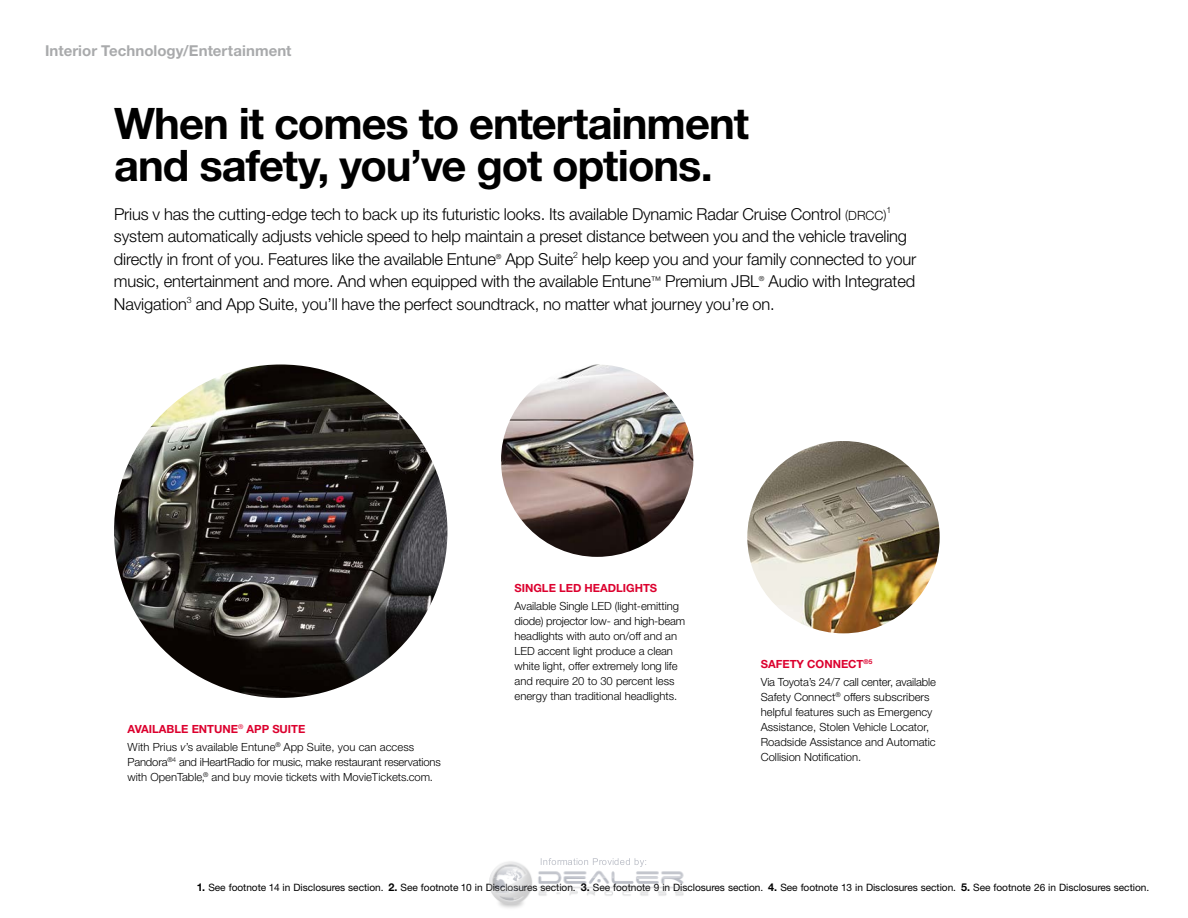
<style>
.page{position:relative;width:1188px;height:918px;background:#fff}
.page>*{position:absolute;margin:0;border:0;box-sizing:border-box;transform-origin:0 0}
.t1{font:700 43.5px/42px "Helvetica Neue LT Std";letter-spacing:-.025em;color:#000}
.t2{font:300 16.5px/22.5px "Helvetica Neue LT Std";letter-spacing:-.01em;color:#000}
.t3{font:700 15px "Helvetica Neue LT Std";letter-spacing:.005em;color:#a9aaac}
.t4{font:300 11.25px/15px "Helvetica Neue LT Std";color:#000}
.t5{font:700 11.25px "Helvetica Neue LT Std";color:#dc002e}
.t6{font:10.2px "Helvetica Neue LT Std";letter-spacing:-.005em;color:#000}
.t7{font:300 7.05px "Helvetica Neue LT Std";color:#000}
.s1{font-size:12.75px}
.s2{font-weight:700;color:#dc002e}
.s3{font-style:italic}
.s4{font-weight:700;font-size:10.8px}
</style>
<div class="page">
<img style="left:747px;top:441px;width:193px;height:192px;border-radius:96px">
<img style="left:114px;top:364px;width:333px;height:334px;border-radius:167px">
<img style="left:501px;top:364px;width:192px;height:193px;border-radius:96px">
<img style="left:489px;top:858px;width:195px;height:50px">
<h3 class="t3" style="left:45px;top:41px;width:248px">Interior Technology/Entertainment</h3>
<h1 class="t1" style="left:114px;top:102px;width:636px">When it comes to entertainment and safety, you’ve got options.</h1>
<p class="t2" style="left:114px;top:202px;width:795px">Prius v has the cutting-edge tech to back up its futuristic looks. Its available Dynamic Radar Cruise Control <span class="s1">(DRCC)</span><sup>1 </sup>system automatically adjusts vehicle speed to help maintain a preset distance between you and the vehicle traveling directly in front of you. Features like the available Entune</p>
<h2 class="t2" style="left:114px;top:247px;width:804px;text-indent:391px">App Suite<sup>2</sup> help keep you and your family connected to your music, entertainment and more. And when equipped with the available Entune<sup>™</sup> Premium JBL</h2>
<p class="t7" style="left:496px;top:252px;width:7px">®</p>
<h2 class="t2" style="left:114px;top:270px;width:803px;text-indent:654px">Audio with Integrated<br>Navigation<sup>3</sup> and App Suite, you’ll have the perfect soundtrack, no matter what journey you’re on.</h2>
<p class="t7" style="left:759px;top:274px;width:7px">®</p>
<p class="t4" style="left:128px;top:720px;width:288px;line-height:18px"><span class="s2">AVAILABLE ENTUNE</span><sup>®</sup> <span class="s2">APP SUITE<br></span>With Prius <span class="s3">v</span>’s available Entune<sup>®</sup> App Suite, you can access</p>
<p class="t4" style="left:127px;top:754px;width:315px">Pandora<sup>®4</sup> and iHeartRadio for music, make restaurant reservations with OpenTable,<sup>®</sup> and buy movie tickets with MovieTickets.com.</p>
<p class="t5" style="left:515px;top:581px;width:144px">SINGLE LED HEADLIGHTS</p>
<p class="t4" style="left:515px;top:598px;width:172px">Available Single LED (light-emitting diode) projector low- and high-beam headlights with auto on/off and an LED accent light produce a clean white light, offer extremely long life and require 20 to 30 percent less energy than traditional headlights.</p>
<p class="t4" style="left:761px;top:655px;width:177px;line-height:18px"><span class="s2">SAFETY CONNECT</span><sup>®5<br></sup>Via Toyota’s 24/7 call center, available</p>
<p class="t4" style="left:761px;top:689px;width:177px">Safety Connect<sup>®</sup> offers subscribers helpful features such as Emergency Assistance, Stolen Vehicle Locator, Roadside Assistance and Automatic Collision Notification.</p>
<p class="t6" style="left:197px;top:881px;width:954px"><span class="s4">1.</span> See footnote 14 in Disclosures section. <span class="s4">2.</span> See footnote 10 in Disclosures section. <span class="s4">3.</span> See footnote 9 in Disclosures section. <span class="s4">4.</span> See footnote 13 in Disclosures section. <span class="s4">5.</span> See footnote 26 in Disclosures section.</p>
</div>
